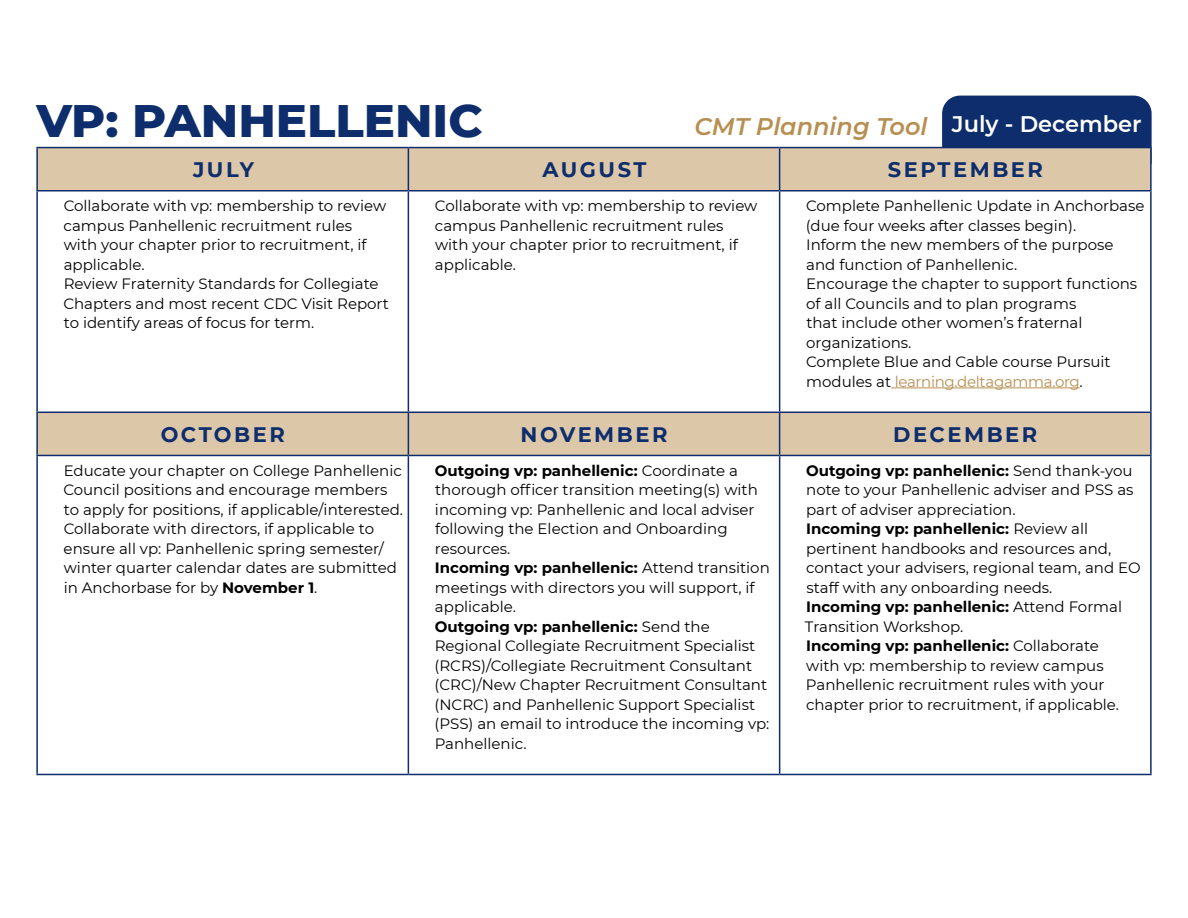
<style>
.page{position:relative;width:1188px;height:918px;background:#fff}
.page>*{position:absolute;margin:0;border:0;box-sizing:border-box;transform-origin:0 0}
.t1{font:800 46.5px "Montserrat";color:#0d2d6c}
.t2{font:italic 600 24px "Montserrat";color:#b88f52}
.t3{font:600 22.5px "Montserrat";color:#fff}
.t4{font:700 21px "Montserrat";letter-spacing:.12em;color:#0d2d6c}
.t5{font:15px/19.5px "Montserrat";color:#000}
.s1{color:#b88f52}
.s2{font-weight:700}
</style>
<div class="page">
<div style="left:942px;top:96px;width:210px;height:83px;background:#0d2d6c;border-radius:18px"></div>
<svg style="left:38px;top:148px;width:1112px;height:307px"></svg>
<hr style="left:36px;top:412px;width:372px;height:1px;background:#0d2d6c">
<hr style="left:1150px;top:413px;width:2px;height:42px;background:#0d2d6c">
<hr style="left:780px;top:455px;width:372px;height:1px;background:#0d2d6c">
<hr style="left:36px;top:456px;width:2px;height:318px;background:#0d2d6c">
<hr style="left:1150px;top:456px;width:2px;height:318px;background:#0d2d6c">
<hr style="left:36px;top:774px;width:372px;height:1px;background:#0d2d6c">
<hr style="left:780px;top:774px;width:372px;height:1px;background:#0d2d6c">
<hr style="left:1150px;top:192px;width:2px;height:220px;background:#0d2d6c">
<hr style="left:780px;top:412px;width:372px;height:1px;background:#0d2d6c">
<hr style="left:408px;top:412px;width:372px;height:1px;background:#0d2d6c">
<hr style="left:408px;top:456px;width:1px;height:318px;background:#0d2d6c">
<hr style="left:779px;top:456px;width:1px;height:318px;background:#0d2d6c">
<hr style="left:408px;top:774px;width:372px;height:1px;background:#0d2d6c">
<hr style="left:36px;top:192px;width:2px;height:220px;background:#0d2d6c">
<hr style="left:36px;top:413px;width:2px;height:42px;background:#0d2d6c">
<hr style="left:36px;top:455px;width:372px;height:1px;background:#0d2d6c">
<hr style="left:408px;top:148px;width:1px;height:42px;background:#0d2d6c">
<hr style="left:779px;top:148px;width:1px;height:42px;background:#0d2d6c">
<hr style="left:408px;top:192px;width:1px;height:220px;background:#0d2d6c">
<hr style="left:779px;top:192px;width:1px;height:220px;background:#0d2d6c">
<hr style="left:408px;top:413px;width:1px;height:42px;background:#0d2d6c">
<hr style="left:779px;top:413px;width:1px;height:42px;background:#0d2d6c">
<hr style="left:408px;top:455px;width:372px;height:1px;background:#0d2d6c">
<hr style="left:36px;top:147px;width:372px;height:1px;background:#0d2d6c">
<hr style="left:36px;top:148px;width:2px;height:42px;background:#0d2d6c">
<hr style="left:408px;top:147px;width:372px;height:1px;background:#0d2d6c">
<hr style="left:780px;top:147px;width:372px;height:1px;background:#0d2d6c">
<hr style="left:1150px;top:148px;width:2px;height:42px;background:#0d2d6c">
<hr style="left:36px;top:190px;width:372px;height:2px;background:#0d2d6c">
<hr style="left:408px;top:190px;width:372px;height:2px;background:#0d2d6c">
<hr style="left:780px;top:190px;width:372px;height:2px;background:#0d2d6c">
<hr style="left:891px;top:388px;width:189px;height:1px;background:#b88f52">
<h1 class="t1" style="left:36px;top:86px;width:448px">VP: PANHELLENIC</h1>
<h2 class="t2" style="left:694px;top:110px;width:234px">CMT Planning Tool</h2>
<h3 class="t3" style="left:952px;top:108px;width:191px">July - December</h3>
<h3 class="t4" style="left:193px;top:154px;width:62px">JULY</h3>
<h3 class="t4" style="left:543px;top:154px;width:105px">AUGUST</h3>
<h3 class="t4" style="left:888px;top:154px;width:157px">SEPTEMBER</h3>
<p class="t5" style="left:63px;top:196px;width:327px">Collaborate with vp: membership to review campus Panhellenic recruitment rules with your chapter prior to recruitment, if applicable.<br>Review Fraternity Standards for Collegiate Chapters and most recent CDC Visit Report to identify areas of focus for term.</p>
<p class="t5" style="left:435px;top:196px;width:324px">Collaborate with vp: membership to review campus Panhellenic recruitment rules with your chapter prior to recruitment, if applicable.</p>
<p class="t5" style="left:806px;top:196px;width:340px">Complete Panhellenic Update in Anchorbase (due four weeks after classes begin).<br>Inform the new members of the purpose and function of Panhellenic.<br>Encourage the chapter to support functions of all Councils and to plan programs<br>that include other women’s fraternal organizations.<br>Complete Blue and Cable course Pursuit modules at <span class="s1">learning.deltagamma.org</span>.</p>
<h3 class="t4" style="left:161px;top:419px;width:126px">OCTOBER</h3>
<h3 class="t4" style="left:521px;top:419px;width:148px">NOVEMBER</h3>
<h3 class="t4" style="left:893px;top:419px;width:146px">DECEMBER</h3>
<p class="t5" style="left:63px;top:460px;width:341px">Educate your chapter on College Panhellenic Council positions and encourage members to apply for positions, if applicable/interested.<br>Collaborate with directors, if applicable to ensure all vp: Panhellenic spring semester/ winter quarter calendar dates are submitted in Anchorbase for by <span class="s2">November 1</span>.</p>
<p class="t5" style="left:434px;top:460px;width:337px"><span class="s2">Outgoing vp: panhellenic:</span> Coordinate a thorough officer transition meeting(s) with incoming vp: Panhellenic and local adviser following the Election and Onboarding resources.<br><span class="s2">Incoming vp: panhellenic:</span> Attend transition meetings with directors you will support, if applicable.<br><span class="s2">Outgoing vp: panhellenic:</span> Send the Regional Collegiate Recruitment Specialist (RCRS)/Collegiate Recruitment Consultant (CRC)/New Chapter Recruitment Consultant (NCRC) and Panhellenic Support Specialist (PSS) an email to introduce the incoming vp:<br>Panhellenic.</p>
<p class="t5" style="left:805px;top:460px;width:337px"><span class="s2">Outgoing vp: panhellenic:</span> Send thank-you note to your Panhellenic adviser and PSS as part of adviser appreciation.<br><span class="s2">Incoming vp: panhellenic:</span> Review all pertinent handbooks and resources and, contact your advisers, regional team, and EO staff with any onboarding needs.<br><span class="s2">Incoming vp: panhellenic:</span> Attend Formal Transition Workshop.<br><span class="s2">Incoming vp: panhellenic:</span> Collaborate<br>with vp: membership to review campus Panhellenic recruitment rules with your chapter prior to recruitment, if applicable.</p>
</div>
